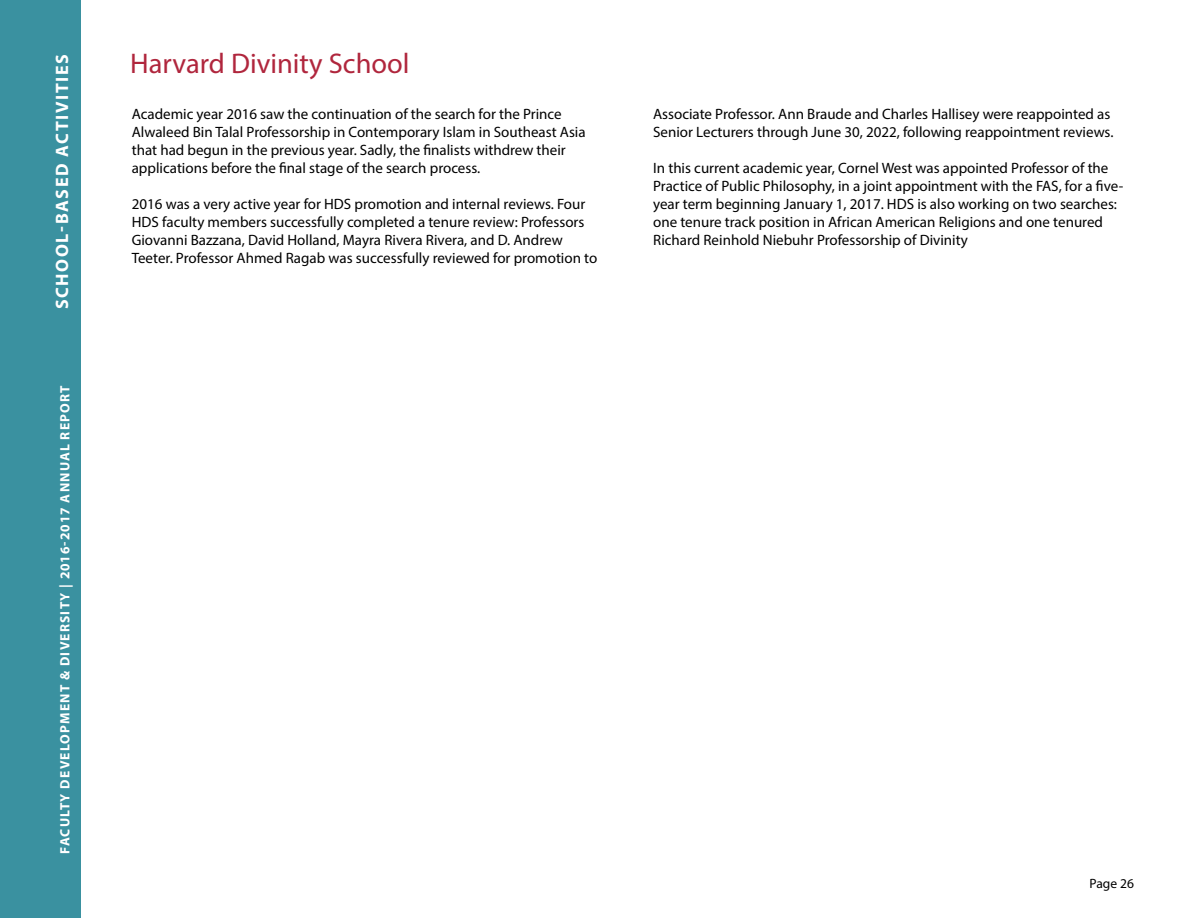
<style>
.page{position:relative;width:1188px;height:918px;background:#fff}
.page>*{position:absolute;margin:0;border:0;box-sizing:border-box;transform-origin:0 0}
.t1{font:28.5px "Myriad Pro";color:#b0263d}
.t2{font:700 18px "Myriad Pro";letter-spacing:.09em;color:#fff}
.t3{font:15px/18px "Myriad Pro";color:#000}
.t4{font:700 13.5px "Myriad Pro";letter-spacing:.09em;color:#fff}
.t5{font:13.5px "Myriad Pro";color:#000}
</style>
<div class="page">
<div style="left:0;top:0;width:81px;height:918px;background:#3a91a0"></div>
<p class="t2" style="left:50px;top:309px;width:257px;rotate:-90deg">SCHOOL-BASED ACTIVITIES</p>
<p class="t4" style="left:56px;top:854px;width:470px;rotate:-90deg">FACULTY DEVELOPMENT &amp; DIVERSITY | 2016-2017 ANNUAL REPORT</p>
<h1 class="t1" style="left:130px;top:46px;width:281px">Harvard Divinity School</h1>
<p class="t3" style="left:132px;top:105px;width:455px">Academic year 2016 saw the continuation of the search for the Prince Alwaleed Bin Talal Professorship in Contemporary Islam in Southeast Asia that had begun in the previous year. Sadly, the finalists withdrew their applications before the final stage of the search process.</p>
<p class="t3" style="left:132px;top:195px;width:467px">2016 was a very active year for HDS promotion and internal reviews. Four HDS faculty members successfully completed a tenure review: Professors Giovanni Bazzana, David Holland, Mayra Rivera Rivera, and D. Andrew Teeter. Professor Ahmed Ragab was successfully reviewed for promotion to</p>
<p class="t3" style="left:653px;top:105px;width:462px">Associate Professor. Ann Braude and Charles Hallisey were reappointed as<br>Senior Lecturers through June 30, 2022, following reappointment reviews.</p>
<p class="t3" style="left:653px;top:159px;width:472px">In this current academic year, Cornel West was appointed Professor of the Practice of Public Philosophy, in a joint appointment with the FAS, for a five&shy;year term beginning January 1, 2017. HDS is also working on two searches: one tenure track position in African American Religions and one tenured Richard Reinhold Niebuhr Professorship of Divinity</p>
<p class="t5" style="left:1090px;top:875px;width:46px">Page 26</p>
</div>
